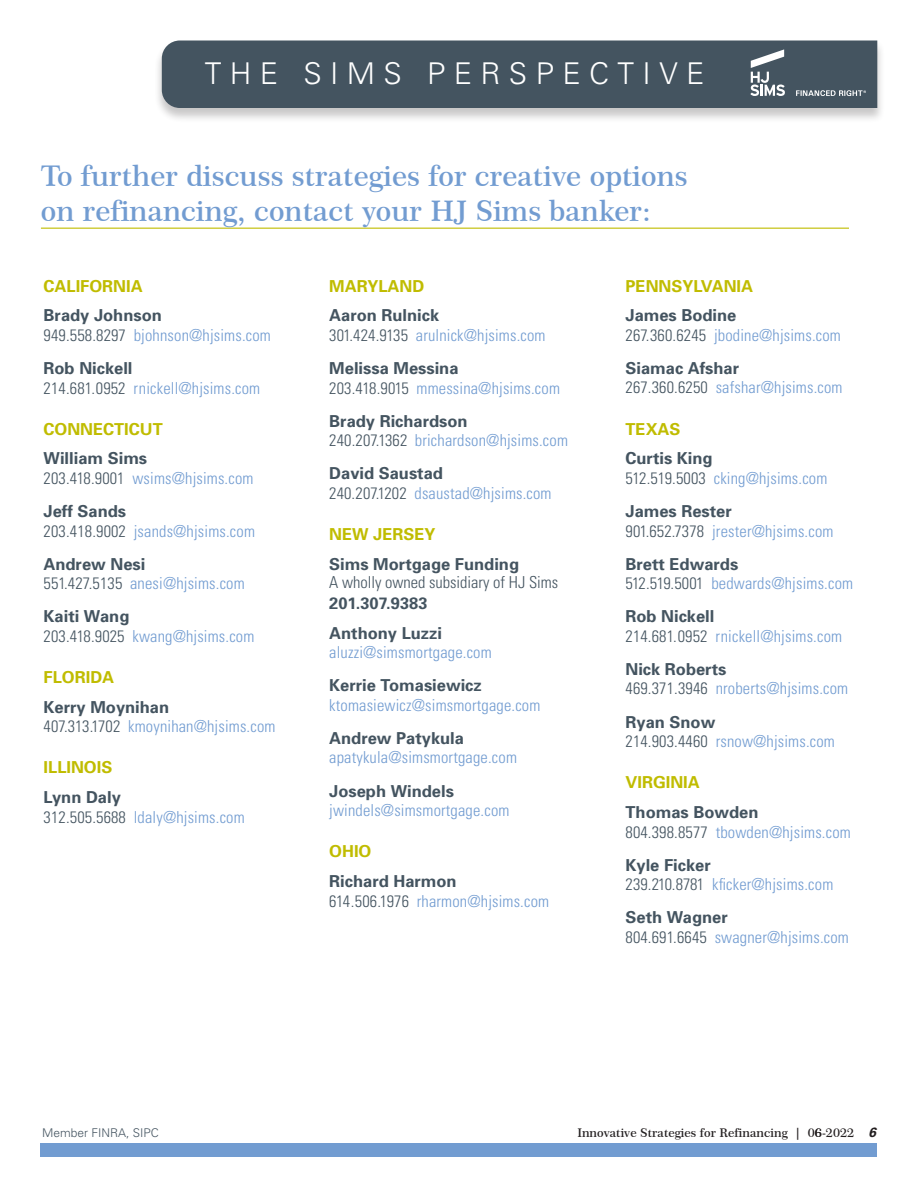
<style>
.page{position:relative;width:918px;height:1188px;background:#fff}
.page>*{position:absolute;margin:0;border:0;box-sizing:border-box;transform-origin:0 0}
.t1{font:300 30px "Univers";letter-spacing:.28em;color:#fff}
.Subhead{font:600 28.5px/34.5px "Century 751 BT";color:#729cd1}
.PhoneEmail{font:300 condensed 16.5px "Univers";letter-spacing:.01em;color:#729cd1}
.Name{font:700 16.5px "Univers";color:#445460}
.State{font:700 16.5px "Univers";color:#c0bc00}
.State-2{font:300 condensed 16.5px/21px "Univers";color:#445460}
.State-3{font:700 16.5px/30px "Univers";color:#445460}
.t2{font:600 12px "Century 751 BT";color:#231f20}
.Copy{font:300 12px "Univers";color:#445460}
.s1{color:#445460}
.s2{color:#c0bc00}
.s3{font-weight:700;font-stretch:normal}
.s4{font-family:"Univers LT Std";font-weight:700;font-style:italic;font-size:13.5px}
</style>
<div class="page">
<div style="left:154px;top:40px;width:731px;height:83px;background:#231f20;opacity:.25"></div>
<div style="left:162px;top:40px;width:715px;height:68px;background:#445460"></div>
<svg style="left:750px;top:49px;width:35px;height:47px"></svg>
<svg style="left:796px;top:90px;width:70px;height:6px"></svg>
<div style="left:40px;top:1144px;width:838px;height:13px;background:#729cd1"></div>
<hr style="left:41px;top:228px;width:808px;height:1px;background:#c0bc00">
<p class="t1" style="left:205px;top:55px;width:501px">THE SIMS PERSPECTIVE</p>
<p class="Subhead" style="left:41px;top:159px;width:648px">To further discuss strategies for creative options on refinancing, contact your HJ Sims banker:</p>
<p class="State" style="left:44px;top:276px;width:101px">CALIFORNIA</p>
<p class="Name" style="left:44px;top:306px;width:120px">Brady Johnson</p>
<p class="PhoneEmail" style="left:44px;top:325px;width:229px"><span class="s1">949.558.8297</span> bjohnson@hjsims.com</p>
<p class="Name" style="left:44px;top:358px;width:90px">Rob Nickell</p>
<p class="PhoneEmail" style="left:44px;top:378px;width:218px"><span class="s1">214.681.0952</span> rnickell@hjsims.com</p>
<p class="State" style="left:44px;top:419px;width:121px">CONNECTICUT</p>
<p class="Name" style="left:44px;top:449px;width:105px">William Sims</p>
<p class="PhoneEmail" style="left:44px;top:468px;width:211px"><span class="s1">203.418.9001</span> wsims@hjsims.com</p>
<p class="Name" style="left:44px;top:501px;width:84px">Jeff Sands</p>
<p class="PhoneEmail" style="left:44px;top:521px;width:213px"><span class="s1">203.418.9002</span> jsands@hjsims.com</p>
<p class="Name" style="left:44px;top:554px;width:103px">Andrew Nesi</p>
<p class="PhoneEmail" style="left:44px;top:573px;width:203px"><span class="s1">551.427.5135</span> anesi@hjsims.com</p>
<p class="Name" style="left:44px;top:607px;width:87px">Kaiti Wang</p>
<p class="PhoneEmail" style="left:44px;top:626px;width:212px"><span class="s1">203.418.9025</span> kwang@hjsims.com</p>
<p class="State" style="left:44px;top:667px;width:72px">FLORIDA</p>
<p class="Name" style="left:44px;top:697px;width:127px">Kerry Moynihan</p>
<p class="PhoneEmail" style="left:44px;top:717px;width:233px"><span class="s1">407.313.1702</span> kmoynihan@hjsims.com</p>
<p class="State" style="left:44px;top:758px;width:70px">ILLINOIS</p>
<p class="Name" style="left:44px;top:787px;width:79px">Lynn Daly</p>
<p class="PhoneEmail" style="left:44px;top:807px;width:203px"><span class="s1">312.505.5688</span> ldaly@hjsims.com</p>
<p class="State" style="left:329px;top:276px;width:97px">MARYLAND</p>
<p class="Name" style="left:329px;top:306px;width:112px">Aaron Rulnick</p>
<p class="PhoneEmail" style="left:329px;top:325px;width:218px"><span class="s1">301.424.9135</span> arulnick@hjsims.com</p>
<p class="Name" style="left:329px;top:358px;width:131px">Melissa Messina</p>
<p class="PhoneEmail" style="left:329px;top:378px;width:232px"><span class="s1">203.418.9015</span> mmessina@hjsims.com</p>
<p class="Name" style="left:329px;top:411px;width:140px">Brady Richardson</p>
<p class="PhoneEmail" style="left:329px;top:430px;width:240px"><span class="s1">240.207.1362</span> brichardson@hjsims.com</p>
<p class="Name" style="left:329px;top:463px;width:115px">David Saustad</p>
<p class="PhoneEmail" style="left:329px;top:483px;width:224px"><span class="s1">240.207.1202</span> dsaustad@hjsims.com</p>
<p class="State-3" style="left:329px;top:519px;width:191px"><span class="s2">NEW JERSEY<br></span>Sims Mortgage Funding</p>
<p class="State-2" style="left:329px;top:572px;width:231px">A wholly owned subsidiary of HJ Sims<br><span class="s3">201.307.9383</span></p>
<p class="Name" style="left:329px;top:623px;width:114px">Anthony Luzzi</p>
<p class="PhoneEmail" style="left:329px;top:642px;width:164px">aluzzi@simsmortgage.com</p>
<p class="Name" style="left:329px;top:676px;width:154px">Kerrie Tomasiewicz</p>
<p class="PhoneEmail" style="left:329px;top:695px;width:213px">ktomasiewicz@simsmortgage.com</p>
<p class="Name" style="left:329px;top:728px;width:136px">Andrew Patykula</p>
<p class="PhoneEmail" style="left:329px;top:748px;width:189px">apatykula@simsmortgage.com</p>
<p class="Name" style="left:329px;top:781px;width:126px">Joseph Windels</p>
<p class="PhoneEmail" style="left:329px;top:800px;width:182px">jwindels@simsmortgage.com</p>
<p class="State" style="left:329px;top:842px;width:44px">OHIO</p>
<p class="Name" style="left:329px;top:871px;width:129px">Richard Harmon</p>
<p class="PhoneEmail" style="left:329px;top:891px;width:221px"><span class="s1">614.506.1976</span> rharmon@hjsims.com</p>
<p class="State" style="left:626px;top:276px;width:129px">PENNSYLVANIA</p>
<p class="Name" style="left:626px;top:306px;width:112px">James Bodine</p>
<p class="PhoneEmail" style="left:626px;top:325px;width:217px"><span class="s1">267.360.6245</span> jbodine@hjsims.com</p>
<p class="Name" style="left:626px;top:358px;width:115px">Siamac Afshar</p>
<p class="PhoneEmail" style="left:626px;top:378px;width:219px"><span class="s1">267.360.6250</span> safshar@hjsims.com</p>
<p class="State" style="left:626px;top:419px;width:56px">TEXAS</p>
<p class="Name" style="left:626px;top:449px;width:89px">Curtis King</p>
<p class="PhoneEmail" style="left:626px;top:468px;width:203px"><span class="s1">512.519.5003</span> cking@hjsims.com</p>
<p class="Name" style="left:626px;top:501px;width:108px">James Rester</p>
<p class="PhoneEmail" style="left:626px;top:521px;width:209px"><span class="s1">901.652.7378</span> jrester@hjsims.com</p>
<p class="Name" style="left:626px;top:554px;width:114px">Brett Edwards</p>
<p class="PhoneEmail" style="left:626px;top:573px;width:229px"><span class="s1">512.519.5001</span> bedwards@hjsims.com</p>
<p class="Name" style="left:626px;top:607px;width:90px">Rob Nickell</p>
<p class="PhoneEmail" style="left:626px;top:626px;width:218px"><span class="s1">214.681.0952</span> rnickell@hjsims.com</p>
<p class="Name" style="left:626px;top:659px;width:102px">Nick Roberts</p>
<p class="PhoneEmail" style="left:626px;top:679px;width:224px"><span class="s1">469.371.3946</span> nroberts@hjsims.com</p>
<p class="Name" style="left:626px;top:712px;width:91px">Ryan Snow</p>
<p class="PhoneEmail" style="left:626px;top:731px;width:211px"><span class="s1">214.903.4460</span> rsnow@hjsims.com</p>
<p class="State" style="left:626px;top:773px;width:76px">VIRGINIA</p>
<p class="Name" style="left:626px;top:802px;width:134px">Thomas Bowden</p>
<p class="PhoneEmail" style="left:626px;top:822px;width:227px"><span class="s1">804.398.8577</span> tbowden@hjsims.com</p>
<p class="Name" style="left:626px;top:855px;width:87px">Kyle Ficker</p>
<p class="PhoneEmail" style="left:626px;top:874px;width:209px"><span class="s1">239.210.8781</span> kficker@hjsims.com</p>
<p class="Name" style="left:626px;top:908px;width:104px">Seth Wagner</p>
<p class="PhoneEmail" style="left:626px;top:927px;width:225px"><span class="s1">804.691.6645</span> swagner@hjsims.com</p>
<p class="Copy" style="left:42px;top:1125px;width:118px">Member FINRA, SIPC</p>
<p class="t2" style="left:577px;top:1125px;width:300px">Innovative Strategies for Refinancing | 06-2022 <span class="s4">6</span></p>
</div>
